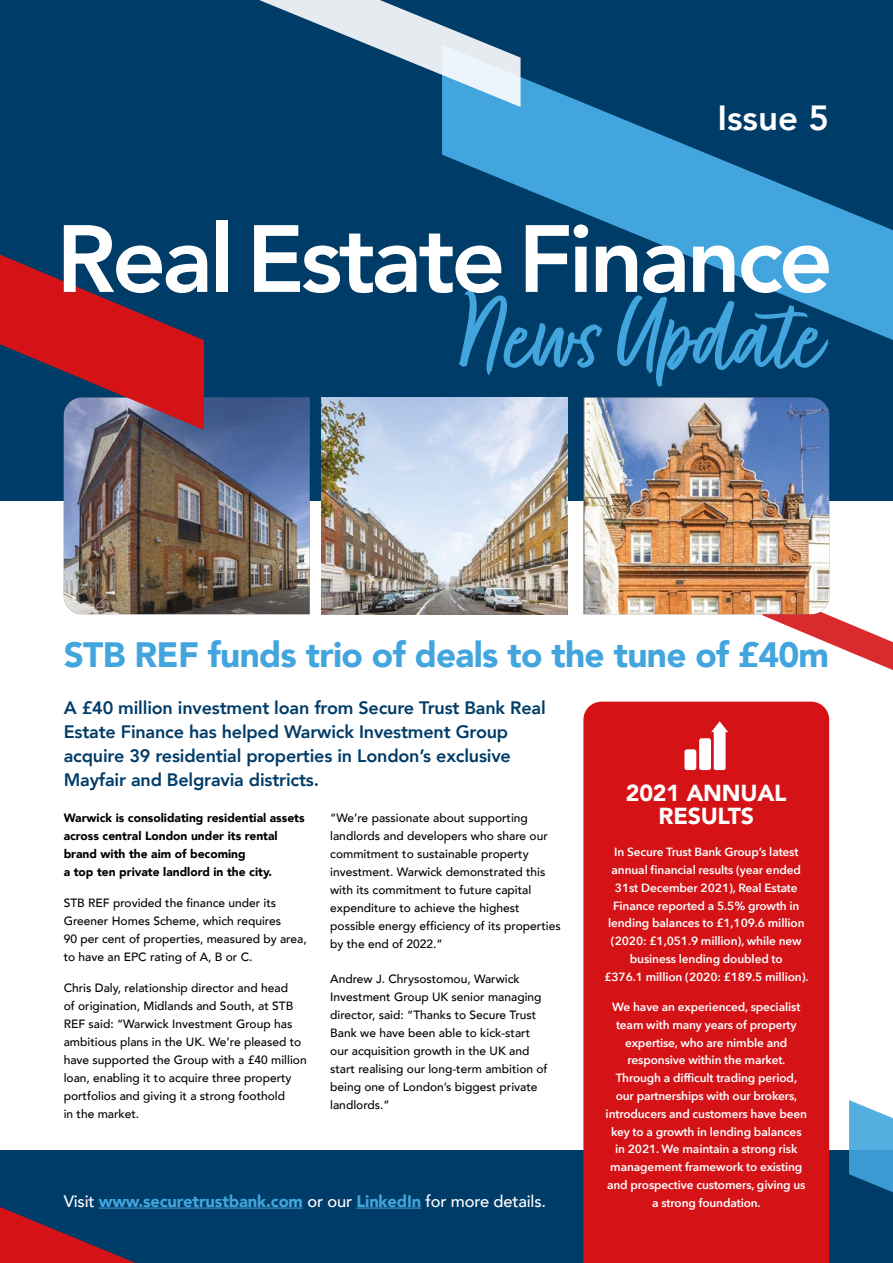
<style>
.page{position:relative;width:893px;height:1263px;background:#fff}
.page>*{position:absolute;margin:0;border:0;box-sizing:border-box;transform-origin:0 0}
.t1{font:118.95px "Fave Script Pro";color:#42a5dd}
.t2{font:800 94.35px "Avenir";letter-spacing:-.04em;color:#fff}
.t3{font:900 35.1px "Avenir";letter-spacing:-.02em;color:#42a5dd}
.t4{font:800 34.95px "Avenir";color:#fff}
.t5{font:900 23.1px/23.1px "Avenir";letter-spacing:-.01em;color:#fff;text-align:center}
.t6{font:800 18px/24px "Avenir";letter-spacing:-.01em;color:#003c68}
.t7{font:900 16.5px "Avenir";letter-spacing:-.01em;color:#42a5dd}
.t8{font:500 12px/18px "Avenir";color:#000}
.t9{font:900 12px/18px "Avenir";color:#000}
.t10{font:600 11.85px/17.9px "Avenir Next";letter-spacing:-.01em;color:#fff;text-align:center}
.s1{font-weight:500;color:#fff}
</style>
<div class="page">
<div style="left:0;top:1150px;width:893px;height:113px;background:#003c68"></div>
<div style="left:0;top:0;width:893px;height:501px;background:#003c68"></div>
<img style="left:64px;top:398px;width:246px;height:216px">
<svg style="left:442px;top:77px;width:451px;height:263px"></svg>
<svg style="left:259px;top:0;width:262px;height:107px"></svg>
<svg style="left:849px;top:1100px;width:44px;height:93px"></svg>
<svg style="left:0;top:1207px;width:136px;height:56px"></svg>
<hr style="left:99px;top:1208px;width:204px;height:1px;background:#42a5dd">
<hr style="left:356px;top:1208px;width:65px;height:1px;background:#42a5dd">
<div style="left:583px;top:702px;width:246px;height:561px;background:#d51317"></div>
<div style="left:684px;top:749px;width:12px;height:21px;background:#fff;border-radius:2px"></div>
<div style="left:699px;top:738px;width:12px;height:32px;background:#fff;border-radius:2px"></div>
<svg style="left:711px;top:721px;width:17px;height:49px"></svg>
<svg style="left:0;top:255px;width:204px;height:175px"></svg>
<svg style="left:763px;top:587px;width:130px;height:83px"></svg>
<img style="left:322px;top:398px;width:245px;height:216px">
<img style="left:584px;top:398px;width:245px;height:216px">
<h3 class="t4" style="left:717px;top:90px;width:113px">Issue 5</h3>
<h2 class="t2" style="left:56px;top:186px;width:778px">Real Estate Finance</h2>
<h1 class="t1" style="left:463px;top:270px;width:363px">News Update</h1>
<h3 class="t3" style="left:64px;top:624px;width:767px">STB REF funds trio of deals to the tune of £40m</h3>
<h3 class="t6" style="left:64px;top:696px;width:483px">A £40 million investment loan from Secure Trust Bank Real Estate Finance has helped Warwick Investment Group acquire 39 residential properties in London’s exclusive Mayfair and Belgravia districts.</h3>
<p class="t9" style="left:64px;top:809px;width:242px">Warwick is consolidating residential assets across central London under its rental brand with the aim of becoming<br>a top ten private landlord in the city.</p>
<p class="t8" style="left:64px;top:893px;width:244px">STB REF provided the finance under its Greener Homes Scheme, which requires<br>90 per cent of properties, measured by area, to have an EPC rating of A, B or C.</p>
<p class="t8" style="left:64px;top:978px;width:244px">Chris Daly, relationship director and head<br>of origination, Midlands and South, at STB REF said: “Warwick Investment Group has ambitious plans in the UK. We’re pleased to have supported the Group with a £40 million loan, enabling it to acquire three property portfolios and giving it a strong foothold<br>in the market.</p>
<p class="t8" style="left:330px;top:808px;width:232px">“We’re passionate about supporting landlords and developers who share our commitment to sustainable property investment. Warwick demonstrated this with its commitment to future capital expenditure to achieve the highest possible energy efficiency of its properties by the end of 2022.”</p>
<p class="t8" style="left:330px;top:969px;width:219px">Andrew J. Chrysostomou, Warwick Investment Group UK senior managing director, said: “Thanks to Secure Trust Bank we have been able to kick-start our acquisition growth in the UK and start realising our long-term ambition of being one of London’s biggest private landlords.”</p>
<h3 class="t7" style="left:64px;top:1187px;width:484px"><span class="s1">Visit</span> www.securetrustbank.com <span class="s1">or our</span> LinkedIn <span class="s1">for more details.</span></h3>
<h3 class="t5" style="left:626px;top:780px;width:162px">2021 ANNUAL<br>RESULTS</h3>
<p class="t10" style="left:604px;top:843px;width:206px">In Secure Trust Bank Group’s latest annual financial results (year ended 31st December 2021), Real Estate Finance reported a 5.5% growth in lending balances to £1,109.6 million (2020: £1,051.9 million), while new business lending doubled to<br>£376.1 million (2020: £189.5 million).</p>
<p class="t10" style="left:606px;top:998px;width:203px">We have an experienced, specialist team with many years of property expertise, who are nimble and responsive within the market.<br>Through a difficult trading period, our partnerships with our brokers, introducers and customers have been key to a growth in lending balances in 2021. We maintain a strong risk management framework to existing and prospective customers, giving us a strong foundation.</p>
</div>
